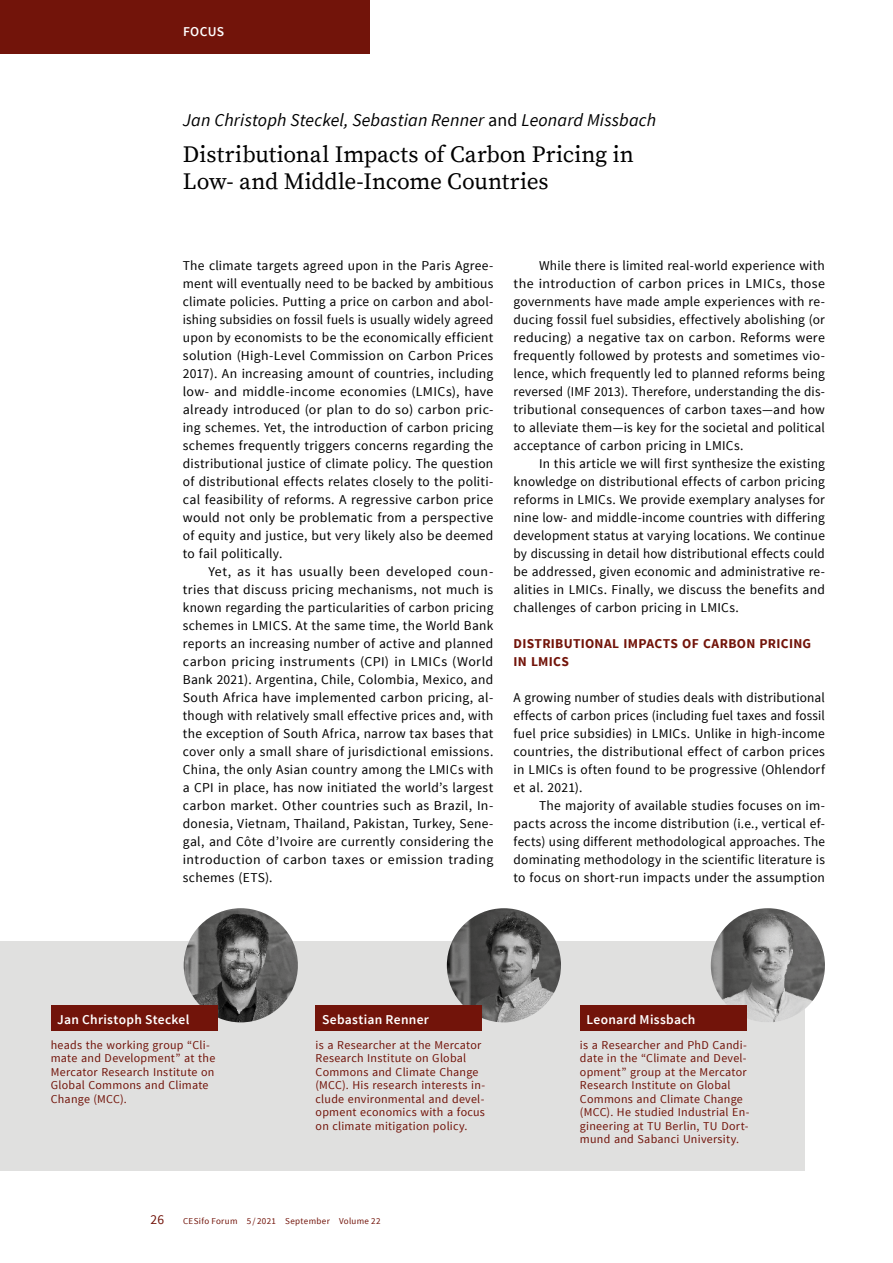
<style>
.page{position:relative;width:893px;height:1263px;background:#fff}
.page>*{position:absolute;margin:0;border:0;box-sizing:border-box;transform-origin:0 0}
.t1{font:23.25px/27px "Source Serif Pro";color:#000}
.t2{font:italic 18px "Source Sans Pro";letter-spacing:.01em;color:#000}
.t3{font:13.5px/18px "Source Sans Pro";letter-spacing:.02em;color:#000;text-align:justify}
.t4{font:600 13.5px "Source Sans Pro";letter-spacing:.02em;color:#fff}
.t5{font:700 13.5px/18px "Source Sans Pro";letter-spacing:.02em;color:#72140a}
.t6{font:13.5px "Source Sans Pro";color:#72140a}
.t7{font:12px/13.5px "Source Sans Pro";letter-spacing:.02em;color:#72140a}
.t8{font:9px "Source Sans Pro";letter-spacing:.035em;color:#72140a}
.s1{font-style:normal}
</style>
<div class="page">
<div style="left:0;top:0;width:370px;height:54px;background:#72140a"></div>
<div style="left:0;top:941px;width:804px;height:229px;background:#e0e0df"></div>
<img style="left:184px;top:908px;width:114px;height:114px;border-radius:57px">
<div style="left:51px;top:1006px;width:166px;height:25px;background:#72140a"></div>
<img style="left:447px;top:908px;width:114px;height:114px;border-radius:57px">
<div style="left:316px;top:1006px;width:166px;height:25px;background:#72140a"></div>
<img style="left:711px;top:908px;width:114px;height:114px;border-radius:57px">
<div style="left:580px;top:1006px;width:166px;height:25px;background:#72140a"></div>
<p class="t4" style="left:183px;top:23px;width:42px">FOCUS</p>
<h2 class="t2" style="left:183px;top:109px;width:475px">Jan Christoph Steckel, Sebastian Renner <span class="s1">and</span> Leonard Missbach</h2>
<h1 class="t1" style="left:183px;top:141px;width:453px">Distributional Impacts of Carbon Pricing in<br>Low- and Middle-Income Countries</h1>
<p class="t3" style="left:183px;top:257px;width:312px">The climate targets agreed upon in the Paris Agree&shy;ment will eventually need to be backed by ambitious climate policies. Putting a price on carbon and abol&shy;ishing subsidies on fossil fuels is usually widely agreed upon by economists to be the economically efficient solution (High-Level Commission on Carbon Prices 2017). An increasing amount of countries, including low- and middle-income economies (LMICs), have already introduced (or plan to do so) carbon pric&shy;ing schemes. Yet, the introduction of carbon pricing schemes frequently triggers concerns regarding the distributional justice of climate policy. The question of distributional effects relates closely to the politi&shy;cal feasibility of reforms. A regressive carbon price would not only be problematic from a perspective of equity and justice, but very likely also be deemed to fail politically.</p>
<p class="t3" style="left:183px;top:563px;width:312px;text-indent:26px">Yet, as it has usually been developed coun&shy;tries that discuss pricing mechanisms, not much is known regarding the particularities of carbon pricing schemes in LMICS. At the same time, the World Bank reports an increasing number of active and planned carbon pricing instruments (CPI) in LMICs (World Bank 2021). Argentina, Chile, Colombia, Mexico, and South Africa have implemented carbon pricing, al&shy;though with relatively small effective prices and, with the exception of South Africa, narrow tax bases that cover only a small share of jurisdictional emissions.<br>China, the only Asian country among the LMICs with a CPI in place, has now initiated the world’s largest carbon market. Other countries such as Brazil, In&shy;donesia, Vietnam, Thailand, Pakistan, Turkey, Sene&shy;gal, and Côte d’Ivoire are currently considering the introduction of carbon taxes or emission trading schemes (ETS).</p>
<p class="t3" style="left:514px;top:257px;width:313px;text-indent:26px">While there is limited real-world experience with the introduction of carbon prices in LMICs, those governments have made ample experiences with re&shy;ducing fossil fuel subsidies, effectively abolishing (or reducing) a negative tax on carbon. Reforms were frequently followed by protests and sometimes vio&shy;lence, which frequently led to planned reforms being reversed (IMF 2013). Therefore, understanding the dis&shy;tributional consequences of carbon taxes—and how to alleviate them—is key for the societal and political acceptance of carbon pricing in LMICs.</p>
<p class="t3" style="left:514px;top:455px;width:313px;text-indent:26px">In this article we will first synthesize the existing knowledge on distributional effects of carbon pricing reforms in LMICs. We provide exemplary analyses for nine low- and middle-income countries with differing development status at varying locations. We continue by discussing in detail how distributional effects could be addressed, given economic and administrative re&shy;alities in LMICs. Finally, we discuss the benefits and challenges of carbon pricing in LMICs.</p>
<p class="t5" style="left:514px;top:635px;width:299px">DISTRIBUTIONAL IMPACTS OF CARBON PRICING<br>IN LMICS</p>
<p class="t3" style="left:514px;top:689px;width:313px">A growing number of studies deals with distributional effects of carbon prices (including fuel taxes and fossil fuel price subsidies) in LMICs. Unlike in high-income countries, the distributional effect of carbon prices in LMICs is often found to be progressive (Ohlendorf et al. 2021).</p>
<p class="t3" style="left:514px;top:797px;width:313px;text-indent:26px">The majority of available studies focuses on im&shy;pacts across the income distribution (i.e., vertical ef&shy;fects) using different methodological approaches. The dominating methodology in the scientific literature is to focus on short-run impacts under the assumption</p>
<p class="t4" style="left:57px;top:1010px;width:134px">Jan Christoph Steckel</p>
<p class="t4" style="left:322px;top:1010px;width:108px">Sebastian Renner</p>
<p class="t4" style="left:586px;top:1010px;width:111px">Leonard Missbach</p>
<p class="t7" style="left:51px;top:1038px;width:166px">heads the working group “Cli&shy;mate and Development” at the<br>Mercator Research Institute on<br>Global Commons and Climate<br>Change (MCC).</p>
<p class="t7" style="left:316px;top:1038px;width:171px">is a Researcher at the Mercator<br>Research Institute on Global<br>Commons and Climate Change (MCC). His research interests in&shy;clude environmental and devel&shy;opment economics with a focus on climate mitigation policy.</p>
<p class="t7" style="left:580px;top:1038px;width:171px">is a Researcher and PhD Candi&shy;date in the “Climate and Devel&shy;opment” group at the Mercator<br>Research Institute on Global<br>Commons and Climate Change (MCC). He studied Industrial En&shy;gineering at TU Berlin, TU Dort&shy;mund and Sabanci University.</p>
<p class="t6" style="left:150px;top:1211px;width:15px">26</p>
<p class="t8" style="left:183px;top:1215px;width:199px">CESifo Forum 5 / 2021 September Volume 22</p>
</div>
